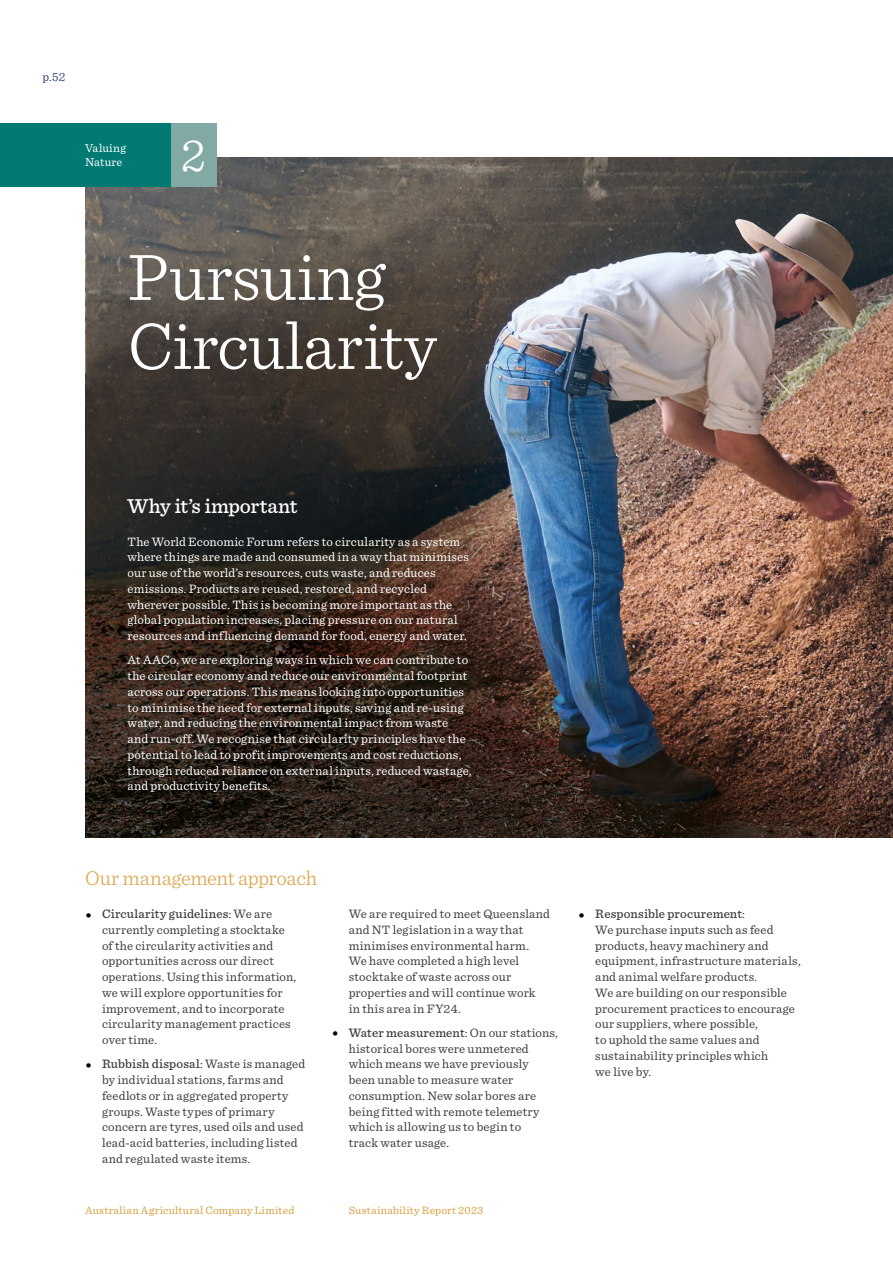
<style>
.page{position:relative;width:893px;height:1263px;background:#fff}
.page>*{position:absolute;margin:0;border:0;box-sizing:border-box;transform-origin:0 0}
.t1{font:300 69px/69px "Sentinel";letter-spacing:-.005em;color:#fff}
.t2{font:300 48px "Sentinel";color:#fff}
.t3{font:300 21px "Sentinel";letter-spacing:-.015em;color:#dda854}
.t4{font:500 21px "Sentinel";letter-spacing:-.01em;color:#fff}
.t5{font:12.75px/15.8px "Sentinel";letter-spacing:.015em;color:#3c3c3b}
.t6{font:12.75px/15.8px "Sentinel";letter-spacing:.015em;color:#fff}
.t7{font:300 12.75px "Sentinel";color:#192a67}
.t8{font:12px/13.5px "Sentinel";letter-spacing:.025em;color:#fff}
.t9{font:11.25px "Sentinel";letter-spacing:.025em;color:#d89f40}
.s1{font-weight:700;font-size:14.25px;color:#000}
.s2{font-weight:500}
</style>
<div class="page">
<img style="left:85px;top:157px;width:808px;height:681px">
<div style="left:170px;top:123px;width:47px;height:64px;background:#83a9a4"></div>
<div style="left:0;top:123px;width:170px;height:64px;background:#007a72"></div>
<p class="t7" style="left:43px;top:67px;width:24px">p.52</p>
<p class="t8" style="left:85px;top:141px;width:42px">Valuing<br>Nature</p>
<h2 class="t2" style="left:181px;top:120px;width:27px">2</h2>
<h1 class="t1" style="left:128px;top:239px;width:311px">Pursuing<br>Circularity</h1>
<h3 class="t4" style="left:128px;top:490px;width:171px">Why it’s important</h3>
<p class="t6" style="left:128px;top:533px;width:343px">The World Economic Forum refers to circularity as a system where things are made and consumed in a way that minimises our use of the world’s resources, cuts waste, and reduces emissions. Products are reused, restored, and recycled wherever possible. This is becoming more important as the global population increases, placing pressure on our natural resources and influencing demand for food, energy and water.</p>
<p class="t6" style="left:128px;top:652px;width:346px">At AACo, we are exploring ways in which we can contribute to the circular economy and reduce our environmental footprint across our operations. This means looking into opportunities to minimise the need for external inputs, saving and re-using water, and reducing the environmental impact from waste and run-off. We recognise that circularity principles have the potential to lead to profit improvements and cost reductions, through reduced reliance on external inputs, reduced wastage, and productivity benefits.</p>
<h3 class="t3" style="left:85px;top:863px;width:234px">Our management approach</h3>
<p class="t5" style="left:102px;top:905px;width:196px;text-indent:-17px"><span class="s1">•</span> <span class="s2">Circularity guidelines</span>: We are currently completing a stocktake of the circularity activities and opportunities across our direct operations. Using this information, we will explore opportunities for improvement, and to incorporate circularity management practices over time.</p>
<p class="t5" style="left:102px;top:1056px;width:205px;text-indent:-17px"><span class="s1">•</span> <span class="s2">Rubbish disposal</span>: Waste is managed by individual stations, farms and feedlots or in aggregated property groups. Waste types of primary concern are tyres, used oils and used lead-acid batteries, including listed and regulated waste items.</p>
<p class="t5" style="left:349px;top:905px;width:203px">We are required to meet Queensland and NT legislation in a way that minimises environmental harm.<br>We have completed a high level stocktake of waste across our properties and will continue work in this area in FY24.</p>
<p class="t5" style="left:349px;top:1024px;width:211px;text-indent:-17px"><span class="s1">•</span> <span class="s2">Water measurement</span>: On our stations, historical bores were unmetered which means we have previously been unable to measure water consumption. New solar bores are being fitted with remote telemetry which is allowing us to begin to<br>track water usage.</p>
<p class="t9" style="left:85px;top:1202px;width:211px">Australian Agricultural Company Limited</p>
<p class="t9" style="left:349px;top:1202px;width:136px">Sustainability Report 2023</p>
<p class="t5" style="left:595px;top:905px;width:207px;text-indent:-17px"><span class="s1">•</span> <span class="s2">Responsible procurement</span>:<br>We purchase inputs such as feed products, heavy machinery and equipment, infrastructure materials, and animal welfare products.<br>We are building on our responsible procurement practices to encourage our suppliers, where possible,<br>to uphold the same values and sustainability principles which<br>we live by.</p>
</div>
